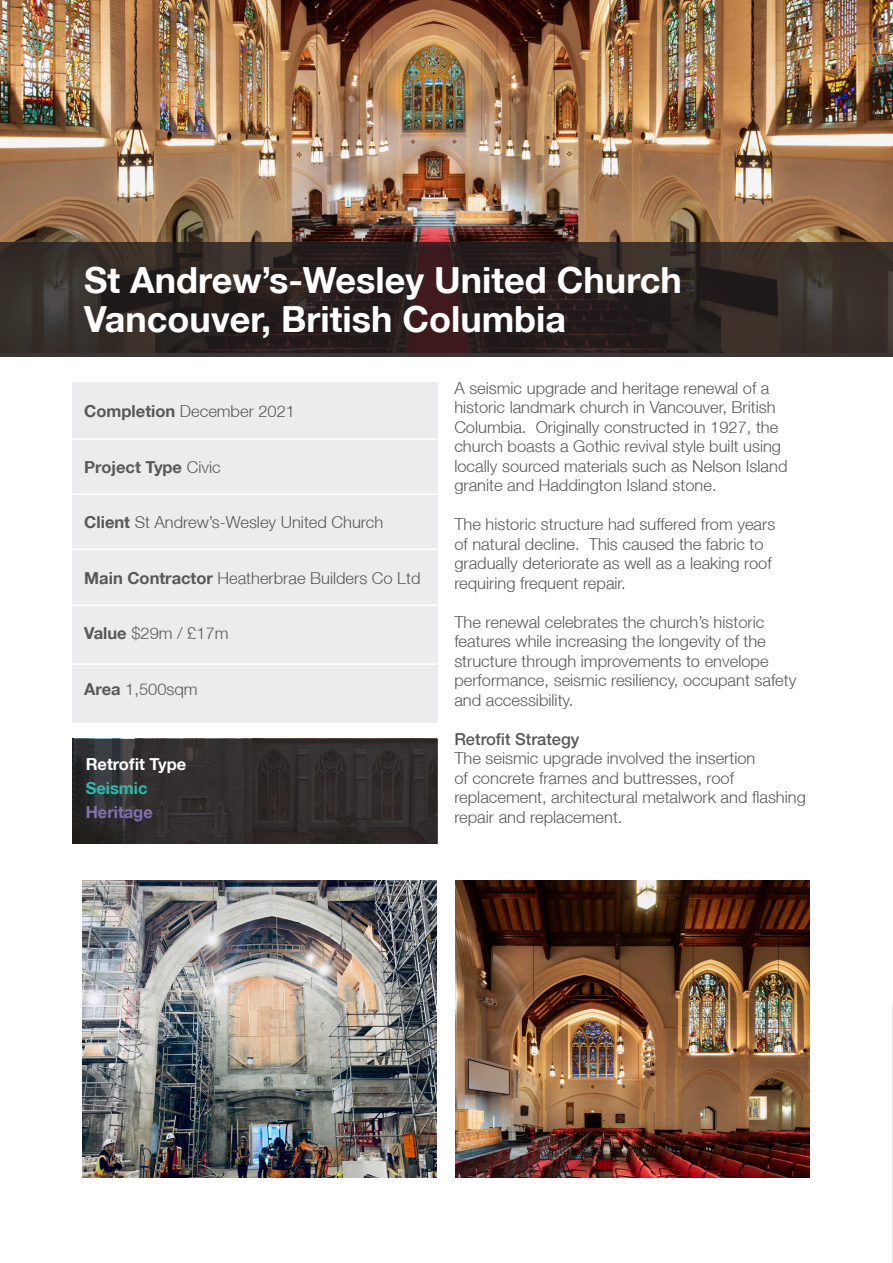
<style>
.page{position:relative;width:893px;height:1263px;background:#fff}
.page>*{position:absolute;margin:0;border:0;box-sizing:border-box;transform-origin:0 0}
.t1{font:700 36px "Helvetica Neue LT";color:#fff}
.Body_text{font:300 16.5px/19.5px "Helvetica Neue LT";color:#57585a}
.t2{font:500 16.5px "Helvetica Neue LT";color:#57585a}
.t3{font:700 16.5px "Helvetica Neue LT";color:#57585a}
.Body_text-2{font:700 16.5px "Helvetica Neue LT";color:#fff}
.Body_text-3{font:700 16.5px "Helvetica Neue LT";color:#846fb2}
.Body_text-4{font:700 16.5px "Helvetica Neue LT";color:#2ebcac}
.s1{font-weight:700}
.s2{font-weight:300}
</style>
<div class="page">
<img style="left:0;top:0;width:893px;height:242px">
<svg style="left:0;top:242px;width:893px;height:115px;background:#2f2523"></svg>
<div style="left:72px;top:382px;width:365px;height:341px;background:#ececee"></div>
<hr style="left:72px;top:439px;width:365px;height:1px;background:#fff">
<hr style="left:72px;top:493px;width:365px;height:2px;background:#fff">
<hr style="left:72px;top:548px;width:365px;height:2px;background:#fff">
<hr style="left:72px;top:604px;width:365px;height:2px;background:#fff">
<hr style="left:72px;top:663px;width:365px;height:2px;background:#fff">
<img style="left:83px;top:880px;width:353px;height:298px">
<img style="left:455px;top:880px;width:354px;height:298px">
<hr style="left:892px;top:1004px;width:1px;height:259px;background:#e6e7e9">
<svg style="left:72px;top:739px;width:366px;height:105px;background:#302d2d"></svg>
<p class="t1" style="left:84px;top:258px;width:599px">St Andrew’s-Wesley United Church</p>
<p class="t1" style="left:84px;top:297px;width:483px">Vancouver, British Columbia</p>
<p class="Body_text" style="left:84px;top:401px;width:212px"><span class="s1">Completion</span> December 2021</p>
<p class="t3" style="left:84px;top:457px;width:138px">Project Type <span class="s2">Civic</span></p>
<p class="Body_text" style="left:84px;top:512px;width:300px"><span class="s1">Client</span> St Andrew’s-Wesley United Church</p>
<p class="Body_text" style="left:84px;top:568px;width:338px"><span class="s1">Main Contractor</span> Heatherbrae Builders Co Ltd</p>
<p class="Body_text" style="left:84px;top:623px;width:146px"><span class="s1">Value</span> $29m / £17m</p>
<p class="Body_text" style="left:84px;top:679px;width:115px"><span class="s1">Area</span> 1,500sqm</p>
<p class="Body_text-2" style="left:86px;top:754px;width:102px">Retrofit Type</p>
<p class="Body_text-4" style="left:86px;top:778px;width:63px">Seismic</p>
<p class="Body_text-3" style="left:86px;top:802px;width:69px">Heritage</p>
<p class="Body_text" style="left:454px;top:378px;width:335px">A seismic upgrade and heritage renewal of a historic landmark church in Vancouver, British Columbia. Originally constructed in 1927, the church boasts a Gothic revival style built using locally sourced materials such as Nelson Island granite and Haddington Island stone.</p>
<p class="Body_text" style="left:454px;top:514px;width:322px">The historic structure had suffered from years of natural decline. This caused the fabric to gradually deteriorate as well as a leaking roof requiring frequent repair.</p>
<p class="Body_text" style="left:454px;top:612px;width:344px">The renewal celebrates the church’s historic features while increasing the longevity of the structure through improvements to envelope performance, seismic resiliency, occupant safety and accessibility.</p>
<p class="t2" style="left:454px;top:729px;width:127px">Retrofit Strategy</p>
<p class="Body_text" style="left:454px;top:748px;width:353px">The seismic upgrade involved the insertion<br>of concrete frames and buttresses, roof replacement, architectural metalwork and flashing repair and replacement.</p>
</div>
